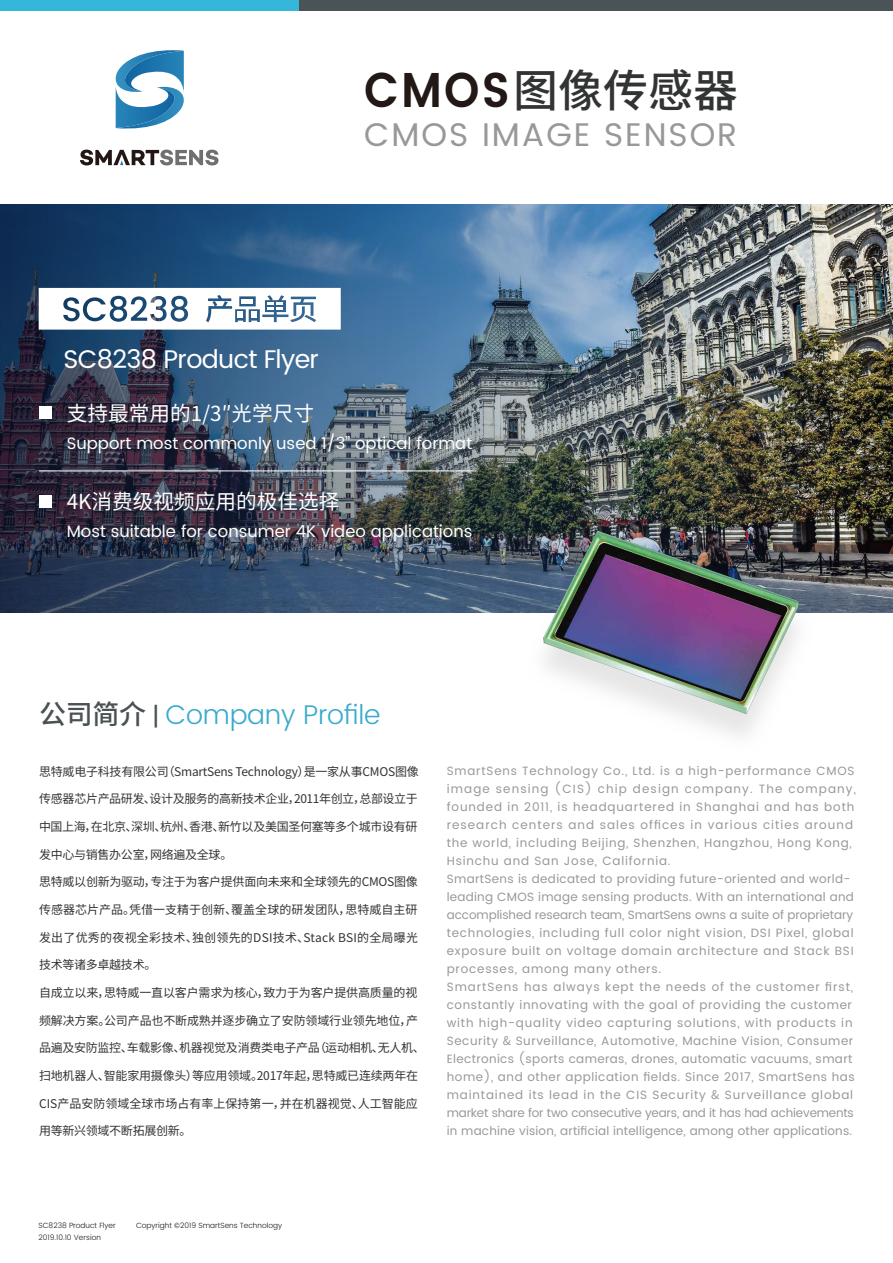
<style>
.page{position:relative;width:893px;height:1263px;background:#fff}
.page>*{position:absolute;margin:0;border:0;box-sizing:border-box;transform-origin:0 0}
.t1{font:500 45px "Source Han Sans SC";color:#323333}
.t2{font:32.7px "Poppins";letter-spacing:.06em;color:#999899}
.t3{font:300 27px "Poppins";letter-spacing:-.01em;color:#38abce}
.t4{font:25.5px "Poppins";letter-spacing:-.025em;color:#fff}
.t5{font:20.7px "Source Han Sans SC";color:#fff}
.t6{font:16.5px "Poppins";color:#fff}
.t7{font:12px/18px "Poppins";letter-spacing:.06em;color:#999899}
.t8{font:12px "Source Han Sans SC";letter-spacing:-.02em;color:#323333}
.t9{font:12px "Source Han Sans SC";color:#323333}
.t10{font:12px "Source Han Sans SC";letter-spacing:.02em;color:#323333}
.t11{font:300 7.5px "Poppins";color:#221815}
.s1{font-family:"Poppins";font-weight:600;font-size:48.75px;color:#221815}
.s2{font-family:"Source Han Sans SC";font-weight:500;color:#4a5254}
.s3{font-family:"Roboto";font-weight:700;color:#4a5254}
.s4{font-family:"Source Han Sans SC"}
</style>
<div class="page">
<svg style="left:80px;top:150px;width:138px;height:15px"></svg>
<svg style="left:115px;top:50px;width:69px;height:79px"></svg>
<img style="left:0;top:204px;width:893px;height:408px">
<hr style="left:39px;top:470px;width:434px;height:1px;background:#fff">
<div style="left:39px;top:495px;width:13px;height:12px;background:#fff"></div>
<div style="left:39px;top:407px;width:13px;height:12px;background:#fff"></div>
<div style="left:0;top:0;width:893px;height:11px;background:#4a5355"></div>
<div style="left:0;top:0;width:299px;height:11px;background:#35b6db"></div>
<svg style="left:39px;top:288px;width:302px;height:42px"></svg>
<img style="left:425px;top:398px;width:468px;height:337px">
<h1 class="t1" style="left:364px;top:65px;width:376px"><span class="s1">CMOS</span>图像传感器</h1>
<h2 class="t2" style="left:364px;top:111px;width:375px">CMOS IMAGE SENSOR</h2>
<h3 class="t4" style="left:63px;top:340px;width:257px">SC8238 Product Flyer</h3>
<h3 class="t5" style="left:67px;top:402px;width:249px">支持最常用的1/3″光学尺寸</h3>
<h3 class="t6" style="left:67px;top:431px;width:407px">Support most commonly used 1/3” optical format</h3>
<h3 class="t5" style="left:67px;top:490px;width:274px">4K消费级视频应用的极佳选择</h3>
<h3 class="t6" style="left:67px;top:519px;width:407px">Most suitable for consumer 4K video applications</h3>
<h3 class="t3" style="left:39px;top:695px;width:343px"><span class="s2">公司简介</span> <span class="s3">|</span> Company Profile</h3>
<p class="t8" style="left:39px;top:764px;width:381px">思特威电子科技有限公司（SmartSens Technology）是一家从事CMOS图像</p>
<p class="t8" style="left:39px;top:792px;width:380px">传感器芯片产品研发、设计及服务的高新技术企业，2011年创立，总部设立于</p>
<p class="t8" style="left:39px;top:820px;width:380px">中国上海，在北京、深圳、杭州、香港、新竹以及美国圣何塞等多个城市设有研</p>
<p class="t8" style="left:39px;top:847px;width:195px">发中心与销售办公室，网络遍及全球。</p>
<p class="t8" style="left:39px;top:875px;width:380px">思特威以创新为驱动，专注于为客户提供面向未来和全球领先的CMOS图像</p>
<p class="t9" style="left:39px;top:903px;width:380px">传感器芯片产品。凭借一支精于创新、覆盖全球的研发团队，思特威自主研</p>
<p class="t10" style="left:39px;top:930px;width:381px">发出了优秀的夜视全彩技术、独创领先的DSI技术、Stack BSI的全局曝光</p>
<p class="t8" style="left:39px;top:958px;width:119px">技术等诸多卓越技术。</p>
<p class="t8" style="left:39px;top:986px;width:380px">自成立以来，思特威一直以客户需求为核心，致力于为客户提供高质量的视</p>
<p class="t8" style="left:39px;top:1013px;width:381px">频解决方案。公司产品也不断成熟并逐步确立了安防领域行业领先地位，产</p>
<p class="t8" style="left:39px;top:1041px;width:387px">品遍及安防监控、车载影像、机器视觉及消费类电子产品（运动相机、无人机、</p>
<p class="t8" style="left:39px;top:1069px;width:381px">扫地机器人、智能家用摄像头）等应用领域。2017年起，思特威已连续两年在</p>
<p class="t9" style="left:39px;top:1096px;width:380px">CIS产品安防领域全球市场占有率上保持第一，并在机器视觉、人工智能应</p>
<p class="t8" style="left:39px;top:1124px;width:154px">用等新兴领域不断拓展创新。</p>
<p class="t7" style="left:447px;top:762px;width:411px">SmartSens Technology Co., Ltd. is a high-performance CMOS image sensing (CIS) chip design company. The company, founded in 2011, is headquartered in Shanghai and has both research centers and sales offices in various cities around the world, including Beijing, Shenzhen, Hangzhou, Hong Kong, Hsinchu and San Jose, California.<br>SmartSens is dedicated to providing future-oriented and world&shy;leading CMOS image sensing products. With an international and accomplished research team, SmartSens owns a suite of proprietary technologies, including full color night vision, DSI Pixel, global exposure built on voltage domain architecture and Stack BSI processes, among many others.<br>SmartSens has always kept the needs of the customer first, constantly innovating with the goal of providing the customer with high-quality video capturing solutions, with products in Security <span class="s4">&amp;</span> Surveillance, Automotive, Machine Vision, Consumer Electronics (sports cameras, drones, automatic vacuums, smart home), and other application fields. Since 2017, SmartSens has maintained its lead in the CIS Security <span class="s4">&amp;</span> Surveillance global market share for two consecutive years, and it has had achievements in machine vision, artificial intelligence, among other applications.</p>
<p class="t11" style="left:38px;top:1220px;width:79px">SC8238 Product Flyer</p>
<p class="t11" style="left:136px;top:1220px;width:148px">Copyright ©2019 SmartSens Technology</p>
<p class="t11" style="left:38px;top:1232px;width:64px">2019.10.10 Version</p>
</div>
